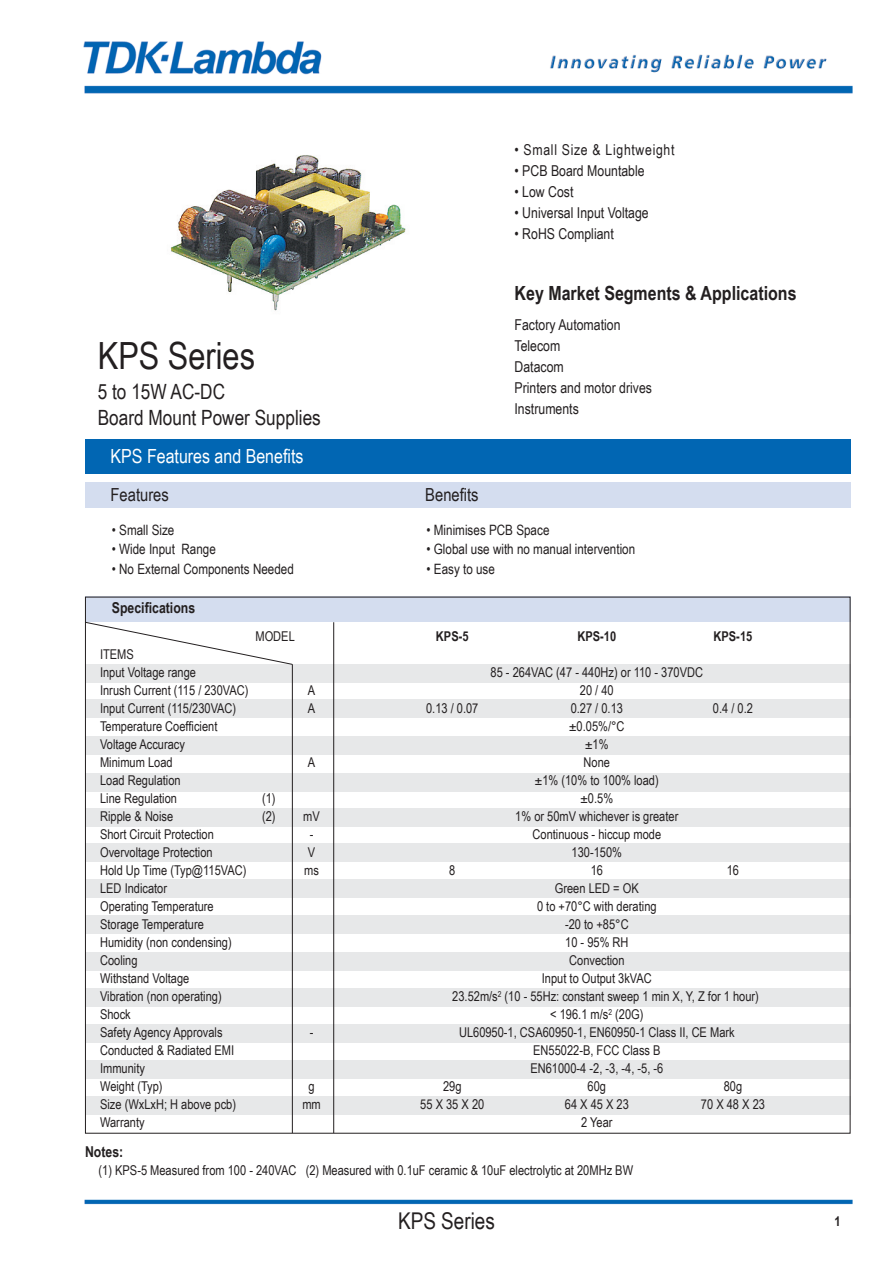
<style>
.page{position:relative;width:893px;height:1263px;background:#fff}
.page>*{position:absolute;margin:0;border:0;box-sizing:border-box;transform-origin:0 0}
.t1{font:37.5px "Arial Narrow";color:#231f20}
.t2{font:23.1px "Arial Narrow";color:#231f20}
.t3{font:21px/25.5px "Arial Narrow";color:#231f20}
.t4{font:700 19.5px "Arial Narrow";color:#231f20}
.t5{font:19.5px "Arial Narrow";color:#fff}
.t6{font:18px "Arial Narrow";color:#231f20}
.t7{font:15px/21px "Arial Narrow";color:#231f20}
.t8{font:15px "Arial Narrow";letter-spacing:.045em;color:#231f20}
.t9{font:700 15px "Arial Narrow";color:#231f20}
.t10{font:14.25px "Arial Narrow";color:#231f20}
.t11{font:13.5px/18px "Arial Narrow";color:#231f20}
.t12{font:13.5px "Arial Narrow";letter-spacing:.23em;color:#231f20}
.t13{font:700 13.5px "Arial Narrow";color:#231f20}
</style>
<div class="page">
<img style="left:83px;top:41px;width:770px;height:1164px">
<img style="left:152px;top:141px;width:282px;height:183px">
<div style="left:85px;top:439px;width:765px;height:34px;background:#0166b3"></div>
<div style="left:85px;top:482px;width:765px;height:25px;background:#d4ddef"></div>
<div style="left:85px;top:597px;width:765px;height:25px;background:#d4ddef"></div>
<div style="left:85px;top:664px;width:765px;height:18px;background:#e7e8e9"></div>
<div style="left:85px;top:699px;width:765px;height:18px;background:#e7e8e9"></div>
<div style="left:85px;top:737px;width:765px;height:18px;background:#e7e8e9"></div>
<div style="left:85px;top:773px;width:765px;height:18px;background:#e7e8e9"></div>
<div style="left:85px;top:808px;width:765px;height:18px;background:#e7e8e9"></div>
<div style="left:85px;top:844px;width:765px;height:18px;background:#e7e8e9"></div>
<div style="left:85px;top:880px;width:765px;height:18px;background:#e7e8e9"></div>
<div style="left:85px;top:916px;width:765px;height:18px;background:#e7e8e9"></div>
<div style="left:85px;top:952px;width:765px;height:18px;background:#e7e8e9"></div>
<div style="left:85px;top:988px;width:765px;height:18px;background:#e7e8e9"></div>
<div style="left:85px;top:1024px;width:765px;height:18px;background:#e7e8e9"></div>
<div style="left:85px;top:1060px;width:765px;height:18px;background:#e7e8e9"></div>
<div style="left:85px;top:1096px;width:765px;height:18px;background:#e7e8e9"></div>
<hr style="left:333px;top:622px;width:1px;height:511px;background:#231f20">
<hr style="left:292px;top:664px;width:1px;height:469px;background:#231f20">
<svg style="left:84px;top:622px;width:209px;height:43px"></svg>
<h1 class="t1" style="left:98px;top:334px;width:159px">KPS Series</h1>
<h3 class="t3" style="left:98px;top:379px;width:225px">5 to 15W AC-DC<br>Board Mount Power Supplies</h3>
<p class="t8" style="left:515px;top:141px;width:161px">• Small Size &amp; Lightweight</p>
<p class="t7" style="left:515px;top:160px;width:132px">• PCB Board Mountable</p>
<p class="t7" style="left:515px;top:181px;width:60px">• Low Cost</p>
<p class="t7" style="left:515px;top:202px;width:136px">• Universal Input Voltage</p>
<p class="t7" style="left:515px;top:223px;width:101px">• RoHS Compliant</p>
<h3 class="t4" style="left:515px;top:282px;width:283px">Key Market Segments &amp; Applications</h3>
<p class="t7" style="left:515px;top:314px;width:139px">Factory Automation<br>Telecom<br>Datacom<br>Printers and motor drives<br>Instruments</p>
<h3 class="t5" style="left:111px;top:445px;width:194px">KPS Features and Benefits</h3>
<h3 class="t6" style="left:111px;top:484px;width:60px">Features</h3>
<h3 class="t6" style="left:425px;top:484px;width:55px">Benefits</h3>
<p class="t10" style="left:112px;top:521px;width:64px">• Small Size</p>
<p class="t10" style="left:427px;top:521px;width:124px">• Minimises PCB Space</p>
<p class="t10" style="left:112px;top:541px;width:106px">• Wide Input Range</p>
<p class="t10" style="left:427px;top:541px;width:210px">• Global use with no manual intervention</p>
<p class="t10" style="left:112px;top:560px;width:184px">• No External Components Needed</p>
<p class="t10" style="left:427px;top:560px;width:70px">• Easy to use</p>
<p class="t9" style="left:112px;top:599px;width:85px">Specifications</p>
<p class="t11" style="left:100px;top:645px;width:98px">ITEMS<br>Input Voltage range</p>
<p class="t11" style="left:255px;top:627px;width:41px">MODEL</p>
<p class="t13" style="left:436px;top:628px;width:34px">KPS-5</p>
<p class="t13" style="left:577px;top:628px;width:40px">KPS-10</p>
<p class="t13" style="left:713px;top:628px;width:40px">KPS-15</p>
<p class="t11" style="left:491px;top:663px;width:214px">85 - 264VAC (47 - 440Hz) or 110 - 370VDC</p>
<p class="t11" style="left:100px;top:681px;width:150px">Inrush Current (115 / 230VAC)</p>
<p class="t11" style="left:308px;top:681px;width:9px">A</p>
<p class="t11" style="left:580px;top:681px;width:35px">20 / 40</p>
<p class="t11" style="left:100px;top:699px;width:138px">Input Current (115/230VAC)</p>
<p class="t11" style="left:308px;top:699px;width:9px">A</p>
<p class="t11" style="left:426px;top:699px;width:54px">0.13 / 0.07</p>
<p class="t11" style="left:571px;top:699px;width:54px">0.27 / 0.13</p>
<p class="t11" style="left:713px;top:699px;width:42px">0.4 / 0.2</p>
<p class="t11" style="left:100px;top:717px;width:119px">Temperature Coefficient</p>
<p class="t11" style="left:569px;top:717px;width:57px">±0.05%/°C</p>
<p class="t11" style="left:100px;top:735px;width:86px">Voltage Accuracy</p>
<p class="t11" style="left:585px;top:735px;width:25px">±1%</p>
<p class="t11" style="left:100px;top:753px;width:74px">Minimum Load</p>
<p class="t11" style="left:308px;top:753px;width:9px">A</p>
<p class="t11" style="left:584px;top:753px;width:28px">None</p>
<p class="t11" style="left:100px;top:771px;width:82px">Load Regulation</p>
<p class="t11" style="left:535px;top:771px;width:125px">±1% (10% to 100% load)</p>
<p class="t11" style="left:100px;top:789px;width:78px">Line Regulation</p>
<p class="t11" style="left:262px;top:789px;width:15px">(1)</p>
<p class="t11" style="left:580px;top:789px;width:34px">±0.5%</p>
<p class="t11" style="left:100px;top:807px;width:75px">Ripple &amp; Noise</p>
<p class="t11" style="left:262px;top:807px;width:59px">(2) mV</p>
<p class="t11" style="left:515px;top:807px;width:165px">1% or 50mV whichever is greater</p>
<p class="t11" style="left:100px;top:825px;width:115px">Short Circuit Protection</p>
<p class="t11" style="left:310px;top:825px;width:5px">-</p>
<p class="t11" style="left:532px;top:825px;width:130px">Continuous - hiccup mode</p>
<p class="t11" style="left:100px;top:843px;width:114px">Overvoltage Protection</p>
<p class="t11" style="left:308px;top:843px;width:9px">V</p>
<p class="t11" style="left:572px;top:843px;width:52px">130-150%</p>
<p class="t11" style="left:100px;top:861px;width:148px">Hold Up Time (Typ@115VAC)</p>
<p class="t11" style="left:304px;top:861px;width:16px">ms</p>
<p class="t11" style="left:449px;top:861px;width:8px">8</p>
<p class="t11" style="left:591px;top:861px;width:14px">16</p>
<p class="t11" style="left:727px;top:861px;width:14px">16</p>
<p class="t11" style="left:100px;top:879px;width:69px">LED Indicator</p>
<p class="t11" style="left:555px;top:879px;width:86px">Green LED = OK</p>
<p class="t11" style="left:100px;top:897px;width:115px">Operating Temperature</p>
<p class="t11" style="left:537px;top:897px;width:121px">0 to +70°C with derating</p>
<p class="t11" style="left:100px;top:915px;width:105px">Storage Temperature</p>
<p class="t11" style="left:565px;top:915px;width:65px">-20 to +85°C</p>
<p class="t11" style="left:100px;top:933px;width:133px">Humidity (non condensing)</p>
<p class="t11" style="left:565px;top:933px;width:65px">10 - 95% RH</p>
<p class="t11" style="left:100px;top:951px;width:39px">Cooling</p>
<p class="t11" style="left:569px;top:951px;width:57px">Convection</p>
<p class="t11" style="left:100px;top:969px;width:91px">Withstand Voltage</p>
<p class="t11" style="left:542px;top:969px;width:111px">Input to Output 3kVAC</p>
<p class="t11" style="left:100px;top:987px;width:123px">Vibration (non operating)</p>
<p class="t11" style="left:452px;top:987px;width:308px">23.52m/s<sup>2</sup> (10 - 55Hz: constant sweep 1 min X, Y, Z for 1 hour)</p>
<p class="t11" style="left:100px;top:1005px;width:32px">Shock</p>
<p class="t11" style="left:550px;top:1005px;width:95px">&lt; 196.1 m/s<sup>2</sup> (20G)</p>
<p class="t11" style="left:100px;top:1023px;width:124px">Safety Agency Approvals</p>
<p class="t11" style="left:310px;top:1023px;width:5px">-</p>
<p class="t11" style="left:459px;top:1023px;width:277px">UL60950-1, CSA60950-1, EN60950-1 Class II, CE Mark</p>
<p class="t11" style="left:100px;top:1041px;width:136px">Conducted &amp; Radiated EMI</p>
<p class="t11" style="left:533px;top:1041px;width:129px">EN55022-B, FCC Class B</p>
<p class="t11" style="left:100px;top:1059px;width:46px">Immunity</p>
<p class="t11" style="left:530px;top:1059px;width:134px">EN61000-4 -2, -3, -4, -5, -6</p>
<p class="t11" style="left:100px;top:1077px;width:64px">Weight (Typ)</p>
<p class="t11" style="left:309px;top:1077px;width:8px">g</p>
<p class="t11" style="left:443px;top:1077px;width:20px">29g</p>
<p class="t11" style="left:588px;top:1077px;width:20px">60g</p>
<p class="t11" style="left:724px;top:1077px;width:20px">80g</p>
<p class="t11" style="left:100px;top:1095px;width:137px">Size (WxLxH; H above pcb)</p>
<p class="t11" style="left:302px;top:1095px;width:20px">mm</p>
<p class="t12" style="left:420px;top:1096px;width:66px">55X35X20</p>
<p class="t12" style="left:565px;top:1096px;width:66px">64X45X23</p>
<p class="t12" style="left:701px;top:1096px;width:66px">70X48X23</p>
<p class="t11" style="left:100px;top:1113px;width:46px">Warranty</p>
<p class="t11" style="left:581px;top:1113px;width:33px">2 Year</p>
<p class="t9" style="left:85px;top:1143px;width:40px">Notes:</p>
<p class="t11" style="left:99px;top:1161px;width:536px">(1) KPS-5 Measured from 100 - 240VAC (2) Measured with 0.1uF ceramic &amp; 10uF electrolytic at 20MHz BW</p>
<h2 class="t2" style="left:398px;top:1207px;width:98px">KPS Series</h2>
<p class="t13" style="left:835px;top:1213px;width:8px">1</p>
</div>
